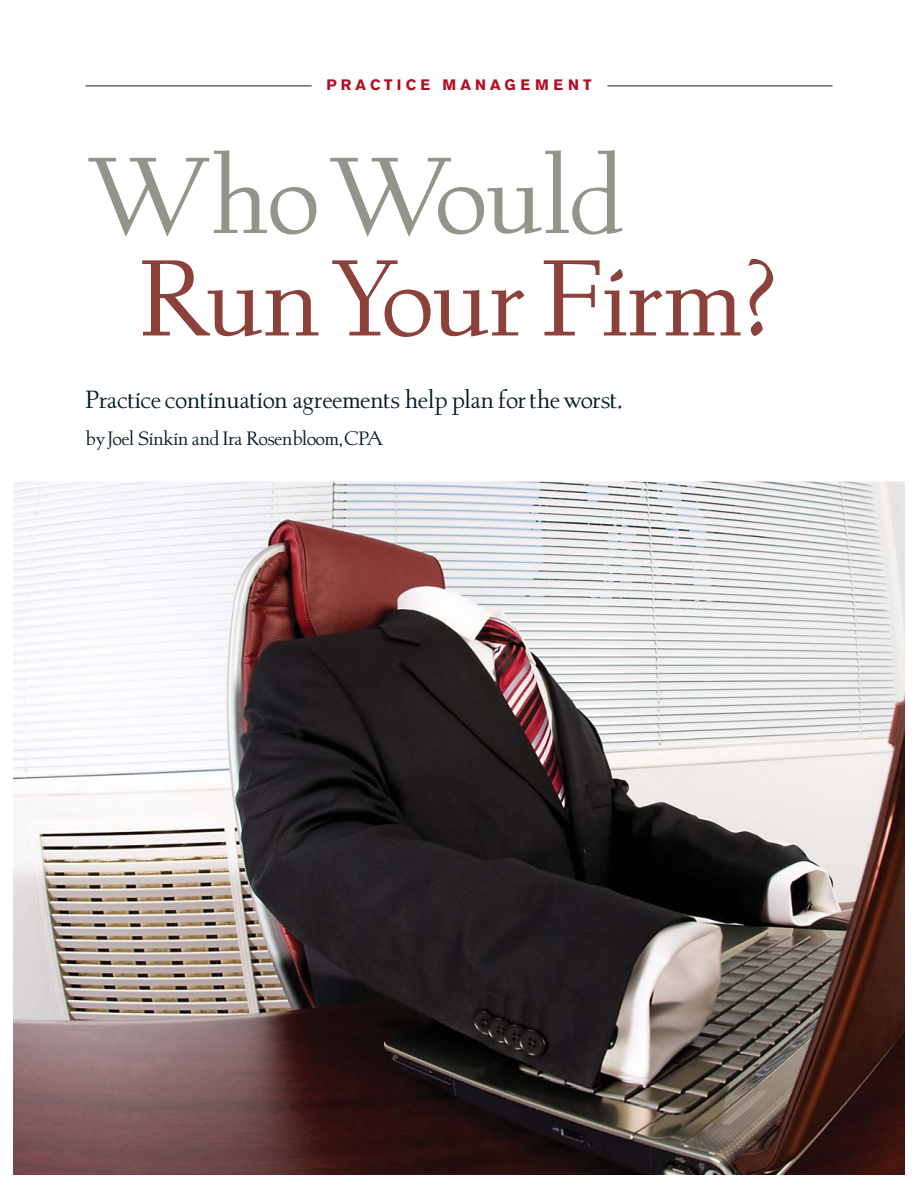
<style>
.page{position:relative;width:918px;height:1188px;background:#fff}
.page>*{position:absolute;margin:0;border:0;box-sizing:border-box;transform-origin:0 0}
.t1{font:117.15px "Albertan LTL";letter-spacing:-.005em;color:#8d413b}
.t2{font:117.15px "Albertan LTL";letter-spacing:-.005em;color:#94948a}
.t3{font:27px "Albertan LTL";color:#051922}
.t4{font:21px "Albertan LTH";letter-spacing:-.005em;color:#051922}
.t5{font:700 15px "Akzidenz Grotesk BE";letter-spacing:.275em;color:#b00d23}
</style>
<div class="page">
<hr style="left:86px;top:85px;width:746px;height:1px;background:#231f20">
<div style="left:312px;top:76px;width:295px;height:19px;background:#fff;border-radius:9px"></div>
<img style="left:14px;top:482px;width:890px;height:692px">
<p class="t5" style="left:326px;top:79px;width:267px">PRACTICE MANAGEMENT</p>
<h1 class="t2" style="left:86px;top:147px;width:541px">Who Would</h1>
<h1 class="t1" style="left:140px;top:250px;width:638px">Run Your Firm?</h1>
<p class="t3" style="left:86px;top:388px;width:536px">Practice continuation agreements help plan for the worst.</p>
<p class="t4" style="left:86px;top:430px;width:300px">by Joel Sinkin and Ira Rosenbloom, CPA</p>
</div>
